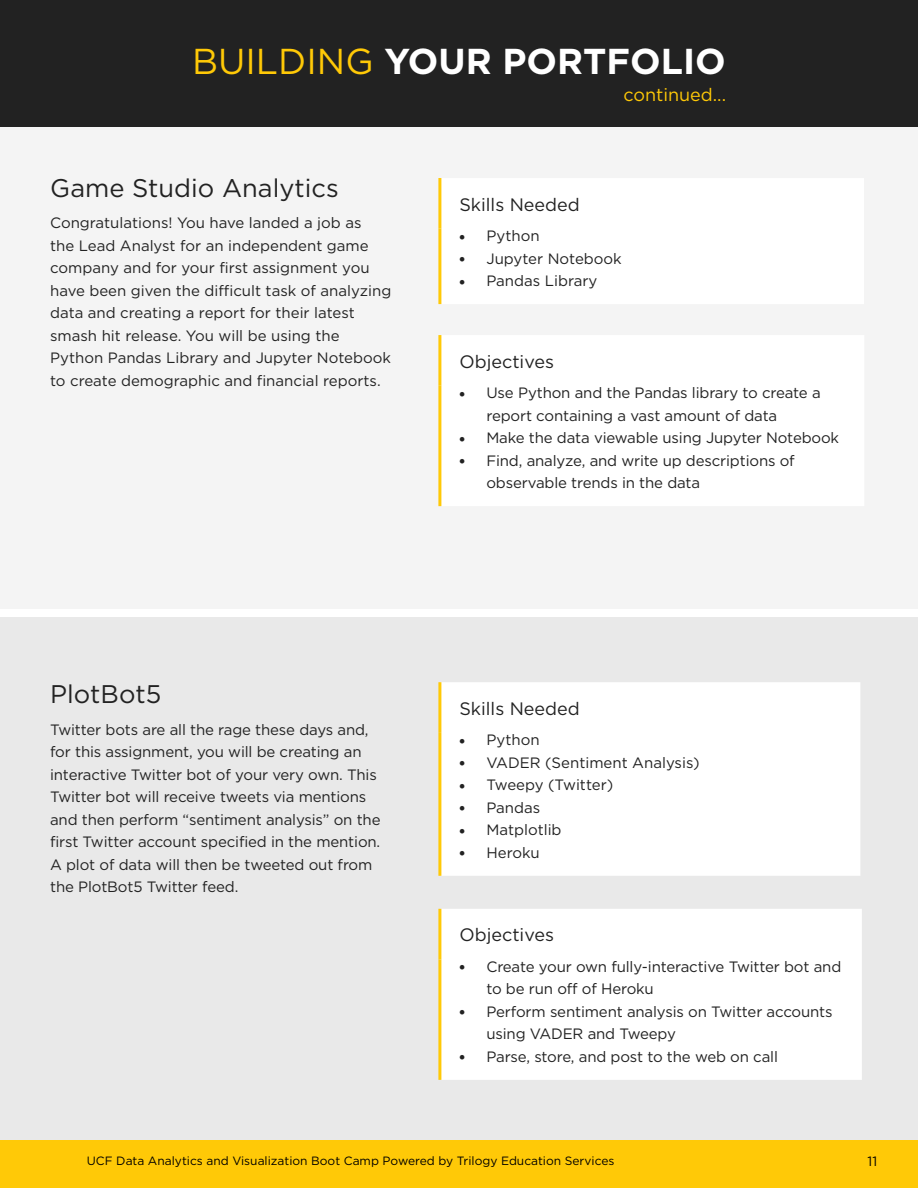
<style>
.page{position:relative;width:918px;height:1188px;background:#fff}
.page>*{position:absolute;margin:0;border:0;box-sizing:border-box;transform-origin:0 0}
.t1{font:700 36px "Gotham";color:#fff}
.t2{font:25.5px "Gotham";color:#222}
.t3{font:18px "Gotham";color:#222}
.t4{font:18px "Gotham";color:#ffc907}
.t5{font:15px/22.5px "Gotham";letter-spacing:-.01em;color:#222}
.t6{font:13.5px "Gotham";color:#000}
.t7{font:12px "Gotham";color:#000}
.s1{font-weight:400;color:#ffc907}
.s2{font-family:"Freight Micro Pro";font-size:12px}
</style>
<div class="page">
<div style="left:0;top:1140px;width:918px;height:48px;background:#ffc907"></div>
<div style="left:0;top:617px;width:918px;height:523px;background:#e9e9e9"></div>
<div style="left:0;top:0;width:918px;height:130px;background:#222"></div>
<div style="left:0;top:127px;width:918px;height:481px;background:#f4f4f4"></div>
<div style="left:441px;top:178px;width:423px;height:126px;background:#fff"></div>
<hr style="left:438px;top:178px;width:3px;height:51px;background:#ffc907">
<hr style="left:438px;top:229px;width:3px;height:75px;background:#ffc907">
<div style="left:441px;top:682px;width:419px;height:194px;background:#fff"></div>
<hr style="left:438px;top:682px;width:3px;height:51px;background:#ffc907">
<hr style="left:438px;top:733px;width:3px;height:143px;background:#ffc907">
<div style="left:441px;top:335px;width:423px;height:171px;background:#fff"></div>
<hr style="left:438px;top:335px;width:3px;height:51px;background:#ffc907">
<hr style="left:438px;top:386px;width:3px;height:120px;background:#ffc907">
<div style="left:441px;top:909px;width:421px;height:171px;background:#fff"></div>
<hr style="left:438px;top:909px;width:3px;height:50px;background:#ffc907">
<hr style="left:438px;top:959px;width:3px;height:121px;background:#ffc907">
<h1 class="t1" style="left:192px;top:40px;width:535px"><span class="s1">BUILDING</span> YOUR PORTFOLIO</h1>
<p class="t4" style="left:623px;top:84px;width:104px">continued...</p>
<h2 class="t2" style="left:50px;top:174px;width:290px">Game Studio Analytics</h2>
<p class="t5" style="left:50px;top:211px;width:343px">Congratulations! You have landed a job as<br>the Lead Analyst for an independent game company and for your first assignment you have been given the difficult task of analyzing data and creating a report for their latest smash hit release. You will be using the Python Pandas Library and Jupyter Notebook to create demographic and financial reports.</p>
<p class="t3" style="left:459px;top:194px;width:122px">Skills Needed</p>
<p class="t5" style="left:459px;top:224px;width:82px"><span class="s2">•</span> Python</p>
<p class="t5" style="left:459px;top:247px;width:164px"><span class="s2">•</span> Jupyter Notebook</p>
<p class="t5" style="left:459px;top:269px;width:139px"><span class="s2">•</span> Pandas Library</p>
<p class="t3" style="left:459px;top:351px;width:96px">Objectives</p>
<p class="t5" style="left:486px;top:381px;width:336px;text-indent:-27px"><span class="s2">•</span> Use Python and the Pandas library to create a report containing a vast amount of data</p>
<p class="t5" style="left:459px;top:426px;width:381px"><span class="s2">•</span> Make the data viewable using Jupyter Notebook</p>
<p class="t5" style="left:486px;top:449px;width:310px;text-indent:-27px"><span class="s2">•</span> Find, analyze, and write up descriptions of observable trends in the data</p>
<h2 class="t2" style="left:50px;top:680px;width:113px">PlotBot5</h2>
<p class="t5" style="left:50px;top:718px;width:332px">Twitter bots are all the rage these days and, for this assignment, you will be creating an interactive Twitter bot of your very own. This Twitter bot will receive tweets via mentions and then perform “sentiment analysis” on the first Twitter account specified in the mention.<br>A plot of data will then be tweeted out from the PlotBot5 Twitter feed.</p>
<p class="t3" style="left:459px;top:699px;width:122px">Skills Needed</p>
<p class="t5" style="left:459px;top:728px;width:82px"><span class="s2">•</span> Python</p>
<p class="t5" style="left:459px;top:751px;width:242px"><span class="s2">•</span> VADER (Sentiment Analysis)</p>
<p class="t5" style="left:459px;top:773px;width:155px"><span class="s2">•</span> Tweepy (Twitter)</p>
<p class="t5" style="left:459px;top:796px;width:82px"><span class="s2">•</span> Pandas</p>
<p class="t5" style="left:459px;top:818px;width:104px"><span class="s2">•</span> Matplotlib</p>
<p class="t5" style="left:459px;top:841px;width:82px"><span class="s2">•</span> Heroku</p>
<p class="t3" style="left:459px;top:925px;width:96px">Objectives</p>
<p class="t5" style="left:486px;top:955px;width:356px;text-indent:-27px"><span class="s2">•</span> Create your own fully-interactive Twitter bot and to be run off of Heroku</p>
<p class="t5" style="left:486px;top:1000px;width:348px;text-indent:-27px"><span class="s2">•</span> Perform sentiment analysis on Twitter accounts using VADER and Tweepy</p>
<p class="t5" style="left:459px;top:1045px;width:320px"><span class="s2">•</span> Parse, store, and post to the web on call</p>
<p class="t7" style="left:87px;top:1154px;width:529px">UCF Data Analytics and Visualization Boot Camp Powered by Trilogy Education Services</p>
<p class="t6" style="left:868px;top:1154px;width:11px">11</p>
</div>
